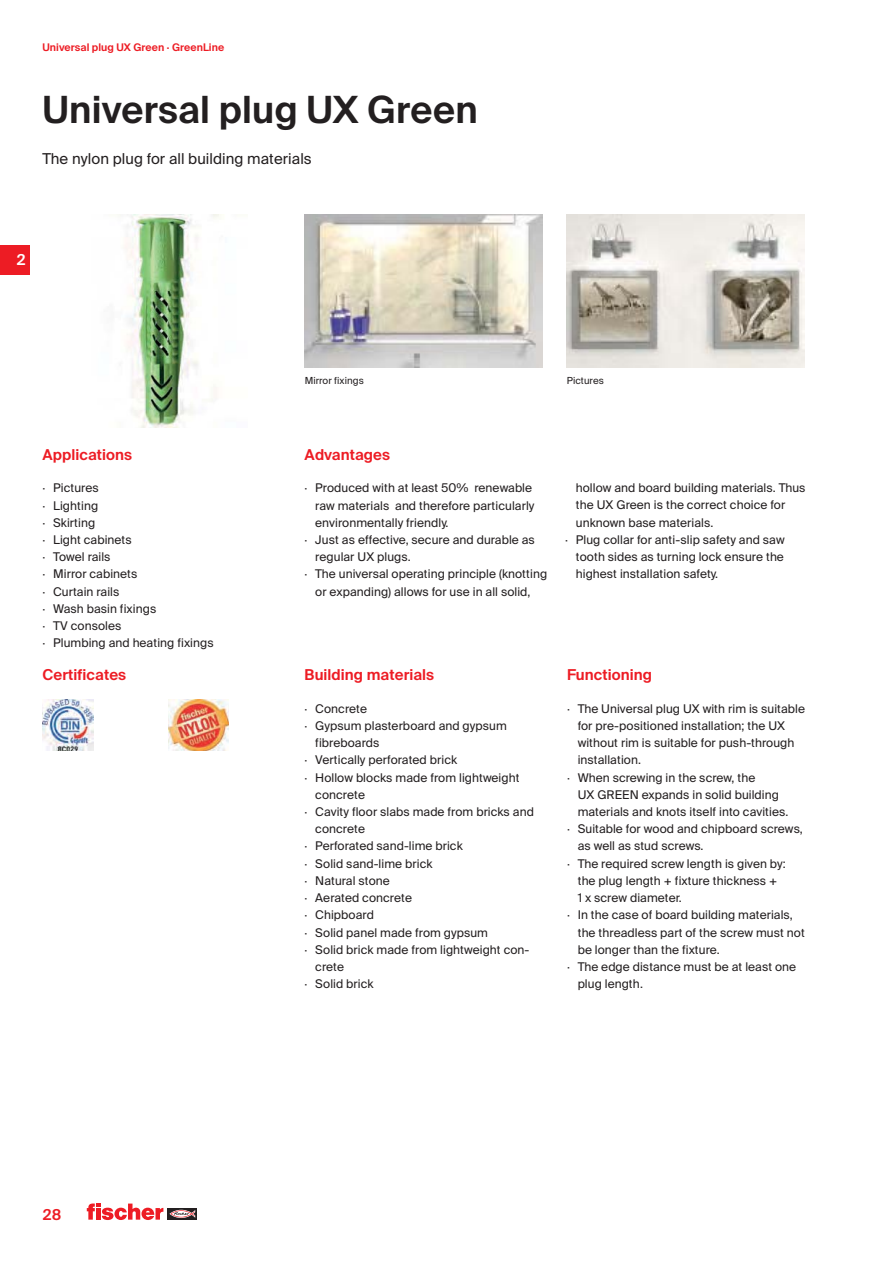
<style>
.page{position:relative;width:893px;height:1263px;background:#fff}
.page>*{position:absolute;margin:0;border:0;box-sizing:border-box;transform-origin:0 0}
.t1{font:600 37.5px "fischerstrong";letter-spacing:.005em;color:#231f20}
.t2{font:600 15px "fischerstrong";letter-spacing:.005em;color:#ed1c24}
.t3{font:15px "fischerstrong";letter-spacing:.005em;color:#231f20}
.t4{font:600 15px "fischerstrong";color:#fff}
.t5{font:12px/17.2px "fischerstrong";letter-spacing:.005em;color:#231f20}
.t6{font:600 10.5px "fischerstrong";letter-spacing:.005em;color:#ed1c24}
.t7{font:9.75px "fischerstrong";letter-spacing:.005em;color:#231f20}
</style>
<div class="page">
<svg style="left:168px;top:1208px;width:29px;height:12px"></svg>
<svg style="left:169px;top:1210px;width:26px;height:8px"></svg>
<svg style="left:87px;top:1204px;width:76px;height:16px"></svg>
<img style="left:305px;top:215px;width:237px;height:153px">
<img style="left:120px;top:215px;width:99px;height:212px">
<img style="left:567px;top:215px;width:237px;height:153px">
<img style="left:43px;top:700px;width:51px;height:51px">
<img style="left:169px;top:700px;width:60px;height:51px">
<div style="left:0;top:245px;width:30px;height:29px;background:#ed1c24"></div>
<p class="t6" style="left:43px;top:42px;width:183px">Universal plug UX Green · GreenLine</p>
<h1 class="t1" style="left:43px;top:94px;width:437px">Universal plug UX Green</h1>
<p class="t3" style="left:43px;top:153px;width:271px">The nylon plug for all building materials</p>
<p class="t4" style="left:17px;top:254px;width:10px">2</p>
<p class="t2" style="left:43px;top:448px;width:91px">Applications</p>
<p class="t5" style="left:43px;top:480px;width:173px">· Pictures<br>· Lighting<br>· Skirting<br>· Light cabinets<br>· Towel rails<br>· Mirror cabinets<br>· Curtain rails<br>· Wash basin fixings<br>· TV consoles<br>· Plumbing and heating fixings</p>
<p class="t2" style="left:43px;top:669px;width:85px">Certificates</p>
<p class="t7" style="left:305px;top:377px;width:61px">Mirror fixings</p>
<p class="t7" style="left:567px;top:377px;width:39px">Pictures</p>
<p class="t2" style="left:305px;top:448px;width:87px">Advantages</p>
<p class="t5" style="left:305px;top:480px;width:229px">· Produced with at least 50% renewable</p>
<p class="t5" style="left:315px;top:497px;width:221px">raw materials and therefore particularly</p>
<p class="t5" style="left:315px;top:515px;width:135px">environmentally friendly.</p>
<p class="t5" style="left:305px;top:532px;width:232px">· Just as effective, secure and durable as</p>
<p class="t5" style="left:315px;top:549px;width:97px">regular UX plugs.</p>
<p class="t5" style="left:305px;top:566px;width:244px">· The universal operating principle (knotting</p>
<p class="t5" style="left:315px;top:583px;width:217px">or expanding) allows for use in all solid,</p>
<p class="t5" style="left:576px;top:480px;width:231px">hollow and board building materials. Thus</p>
<p class="t5" style="left:576px;top:497px;width:211px">the UX Green is the correct choice for</p>
<p class="t5" style="left:576px;top:515px;width:139px">unknown base materials.</p>
<p class="t5" style="left:565px;top:532px;width:221px">· Plug collar for anti-slip safety and saw</p>
<p class="t5" style="left:576px;top:549px;width:210px">tooth sides as turning lock ensure the</p>
<p class="t5" style="left:576px;top:566px;width:144px">highest installation safety.</p>
<p class="t2" style="left:305px;top:669px;width:131px">Building materials</p>
<p class="t5" style="left:305px;top:700px;width:64px">· Concrete</p>
<p class="t5" style="left:305px;top:718px;width:204px">· Gypsum plasterboard and gypsum</p>
<p class="t5" style="left:315px;top:735px;width:66px">fibreboards</p>
<p class="t5" style="left:305px;top:752px;width:154px">· Vertically perforated brick</p>
<p class="t5" style="left:305px;top:769px;width:216px">· Hollow blocks made from lightweight</p>
<p class="t5" style="left:315px;top:787px;width:51px">concrete</p>
<p class="t5" style="left:305px;top:804px;width:231px">· Cavity floor slabs made from bricks and</p>
<p class="t5" style="left:315px;top:821px;width:51px">concrete</p>
<p class="t5" style="left:305px;top:838px;width:160px">· Perforated sand-lime brick</p>
<p class="t5" style="left:305px;top:855px;width:129px">· Solid sand-lime brick</p>
<p class="t5" style="left:305px;top:873px;width:87px">· Natural stone</p>
<p class="t5" style="left:305px;top:890px;width:109px">· Aerated concrete</p>
<p class="t5" style="left:305px;top:907px;width:71px">· Chipboard</p>
<p class="t5" style="left:305px;top:924px;width:185px">· Solid panel made from gypsum</p>
<p class="t5" style="left:305px;top:942px;width:226px">· Solid brick made from lightweight con-</p>
<p class="t5" style="left:315px;top:959px;width:30px">crete</p>
<p class="t5" style="left:305px;top:976px;width:70px">· Solid brick</p>
<p class="t2" style="left:567px;top:669px;width:86px">Functioning</p>
<p class="t5" style="left:567px;top:700px;width:239px">· The Universal plug UX with rim is suitable</p>
<p class="t5" style="left:578px;top:718px;width:209px">for pre-positioned installation; the UX</p>
<p class="t5" style="left:578px;top:735px;width:218px">without rim is suitable for push-through</p>
<p class="t5" style="left:578px;top:752px;width:65px">installation.</p>
<p class="t5" style="left:567px;top:769px;width:190px">· When screwing in the screw, the</p>
<p class="t5" style="left:578px;top:787px;width:203px">UX GREEN expands in solid building</p>
<p class="t5" style="left:578px;top:804px;width:212px">materials and knots itself into cavities.</p>
<p class="t5" style="left:567px;top:821px;width:237px">· Suitable for wood and chipboard screws,</p>
<p class="t5" style="left:578px;top:838px;width:127px">as well as stud screws.</p>
<p class="t5" style="left:567px;top:855px;width:220px">· The required screw length is given by:</p>
<p class="t5" style="left:578px;top:873px;width:201px">the plug length + fixture thickness +</p>
<p class="t5" style="left:578px;top:890px;width:106px">1 x screw diameter.</p>
<p class="t5" style="left:567px;top:907px;width:227px">· In the case of board building materials,</p>
<p class="t5" style="left:578px;top:924px;width:229px">the threadless part of the screw must not</p>
<p class="t5" style="left:578px;top:942px;width:144px">be longer than the fixture.</p>
<p class="t5" style="left:567px;top:959px;width:231px">· The edge distance must be at least one</p>
<p class="t5" style="left:578px;top:976px;width:67px">plug length.</p>
<p class="t2" style="left:43px;top:1208px;width:20px">28</p>
</div>
